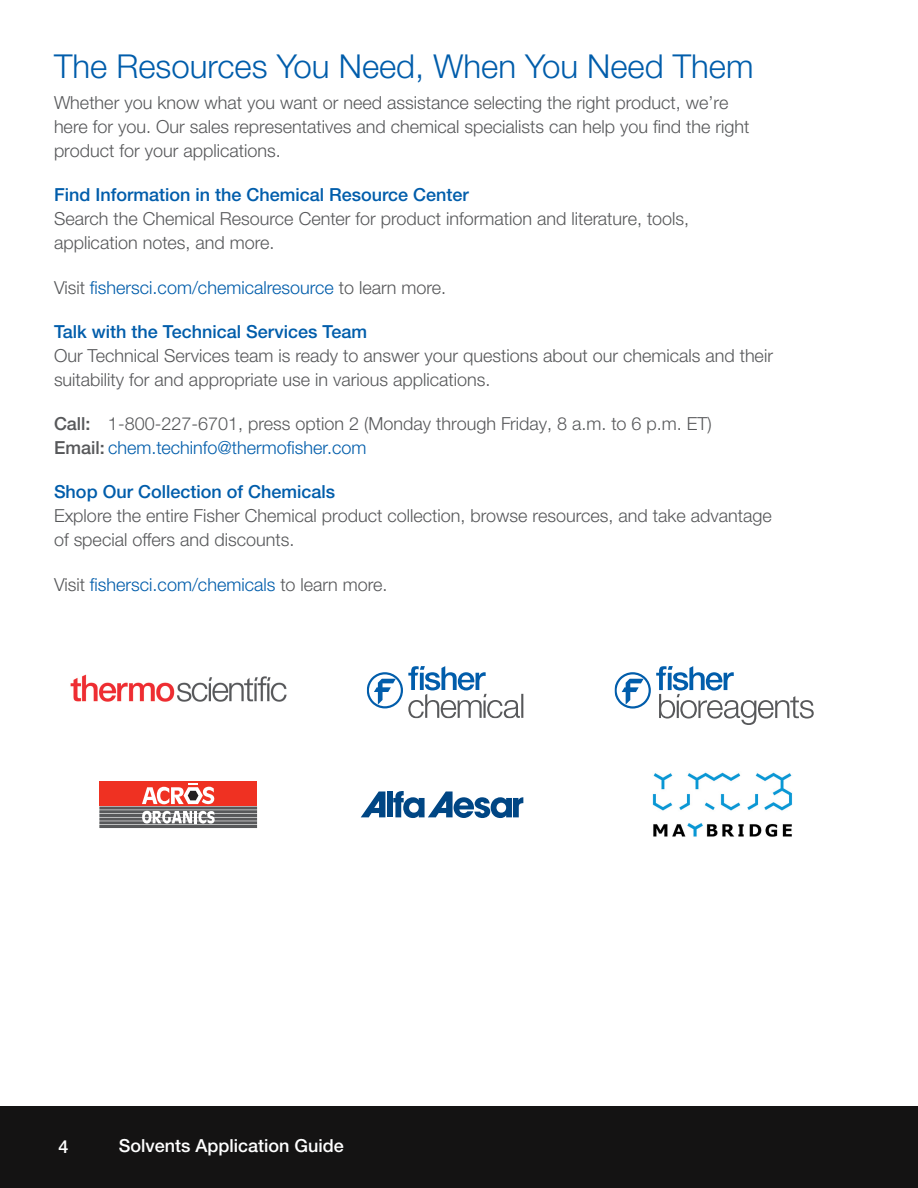
<style>
.page{position:relative;width:918px;height:1188px;background:#fff}
.page>*{position:absolute;margin:0;border:0;box-sizing:border-box;transform-origin:0 0}
.Page_Header{font:300 33px "Helvetica Neue LTW1 G";color:#015dab}
.Reg_Text{font:300 18px/24px "Helvetica Neue LTW1 G";color:#57585a}
.Reg_Text-2{font:300 18px "Helvetica Neue LTW1 G";color:#015dab}
.t1{font:500 18px "Helvetica Neue LTW1 G";color:#fff}
.s1{font-weight:500;color:#015dab}
.s2{color:#57585a}
.s3{font-weight:500}
.s4{color:#015dab}
</style>
<div class="page">
<div style="left:0;top:1106px;width:918px;height:82px;background:#141313"></div>
<div style="left:99px;top:805px;width:158px;height:20px;background:#b9babb"></div>
<hr style="left:99px;top:807px;width:158px;height:3px;background:#57585a">
<hr style="left:99px;top:810px;width:158px;height:3px;background:#57585a">
<hr style="left:99px;top:814px;width:158px;height:3px;background:#57585a">
<hr style="left:99px;top:818px;width:158px;height:3px;background:#57585a">
<hr style="left:99px;top:821px;width:158px;height:3px;background:#57585a">
<hr style="left:99px;top:825px;width:158px;height:3px;background:#57585a">
<div style="left:99px;top:781px;width:158px;height:25px;background:#ef3122"></div>
<svg style="left:142px;top:784px;width:72px;height:20px"></svg>
<svg style="left:142px;top:811px;width:73px;height:13px"></svg>
<div style="left:387px;top:791px;width:6px;height:26px;background:#004684"></div>
<svg style="left:393px;top:791px;width:130px;height:27px"></svg>
<svg style="left:361px;top:791px;width:24px;height:26px"></svg>
<img style="left:652px;top:772px;width:141px;height:65px">
<img style="left:70px;top:674px;width:217px;height:28px">
<svg style="left:367px;top:666px;width:156px;height:52px"></svg>
<svg style="left:614px;top:666px;width:200px;height:59px"></svg>
<p class="Page_Header" style="left:54px;top:46px;width:701px">The Resources You Need, When You Need Them</p>
<p class="Reg_Text" style="left:54px;top:91px;width:697px">Whether you know what you want or need assistance selecting the right product, we’re here for you. Our sales representatives and chemical specialists can help you find the right product for your applications.</p>
<p class="Reg_Text" style="left:54px;top:183px;width:637px"><span class="s1">Find Information in the Chemical Resource Center<br></span>Search the Chemical Resource Center for product information and literature, tools, application notes, and more.</p>
<p class="Reg_Text-2" style="left:54px;top:276px;width:394px"><span class="s2">Visit</span> fishersci.com/chemicalresource <span class="s2">to learn more.</span></p>
<p class="Reg_Text" style="left:54px;top:319px;width:721px"><span class="s1">Talk with the Technical Services Team<br></span>Our Technical Services team is ready to answer your questions about our chemicals and their suitability for and appropriate use in various applications.</p>
<p class="Reg_Text" style="left:54px;top:412px;width:659px"><span class="s3">Call:</span> 1-800-227-6701, press option 2 (Monday through Friday, 8 a.m. to 6 p.m. ET)<br><span class="s3">Email:</span> <span class="s4">chem.techinfo@thermofisher.com</span></p>
<p class="Reg_Text" style="left:54px;top:480px;width:719px"><span class="s1">Shop Our Collection of Chemicals<br></span>Explore the entire Fisher Chemical product collection, browse resources, and take advantage of special offers and discounts.</p>
<p class="Reg_Text-2" style="left:54px;top:573px;width:335px"><span class="s2">Visit</span> fishersci.com/chemicals <span class="s2">to learn more.</span></p>
<p class="t1" style="left:58px;top:1135px;width:12px">4</p>
<p class="t1" style="left:119px;top:1135px;width:227px">Solvents Application Guide</p>
</div>
